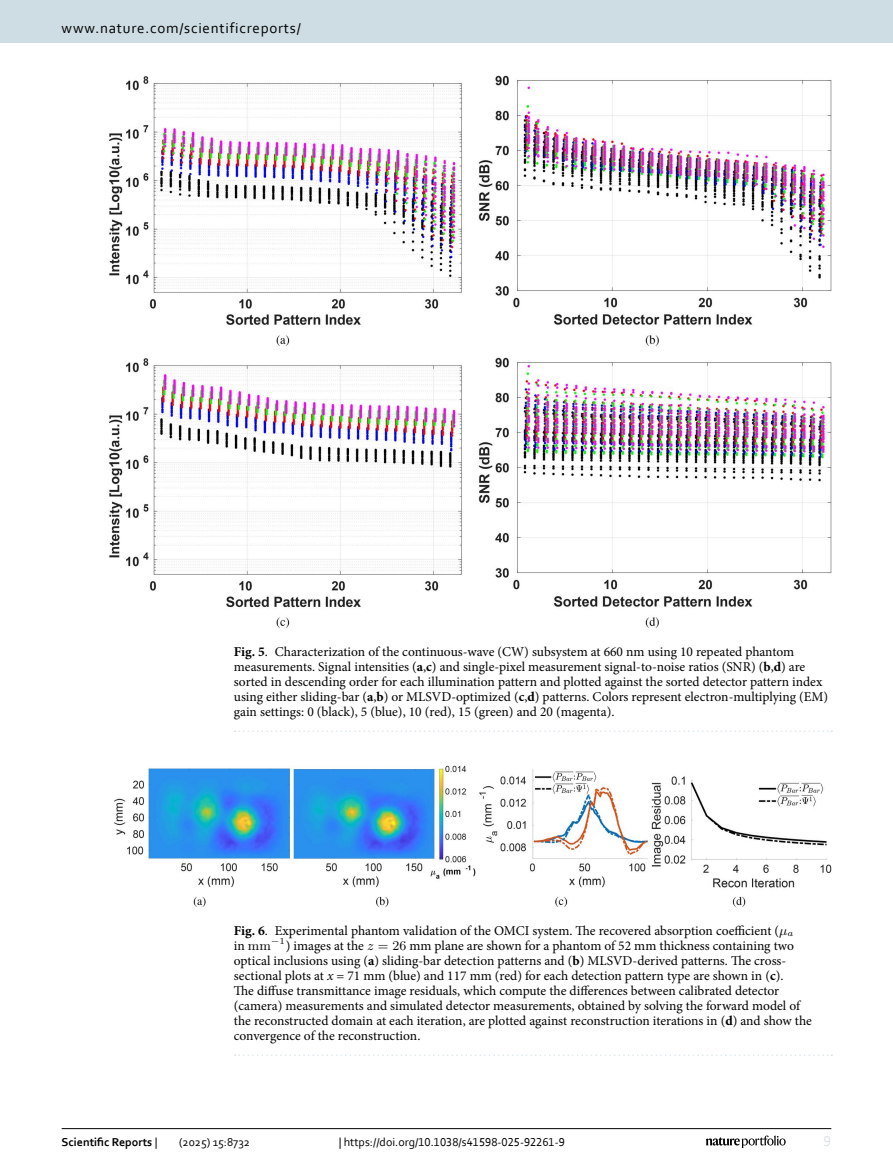
<style>
.page{position:relative;width:893px;height:1174px;background:#fff}
.page>*{position:absolute;margin:0;border:0;box-sizing:border-box;transform-origin:0 0}
.t1{font:15px "Corbel";letter-spacing:.05em;color:#000}
.t2{font:15px "Corbel";color:#d9e4eb}
.Figure_Caption{font:13.5px/15px "Minion Pro";color:#000}
.t3{font:12px "Corbel";color:#000}
.t4{font:700 12px "Corbel";color:#000}
.s1{font-weight:700}
.s2{font-family:"LM Math Italic 9"}
.s3{font-family:"SFRM0900"}
.s4{font-family:"LM Roman 9"}
.s5{font-style:italic}
.s6{font-weight:400}
</style>
<div class="page">
<img style="left:114px;top:765px;width:717px;height:142px">
<svg style="left:235px;top:1054px;width:597px;height:2px"></svg>
<img style="left:109px;top:76px;width:722px;height:552px">
<svg style="left:235px;top:730px;width:597px;height:2px"></svg>
<hr style="left:62px;top:1128px;width:769px;height:1px;background:#000">
<svg style="left:706px;top:1135px;width:80px;height:12px"></svg>
<div style="left:0;top:0;width:893px;height:43px;background:#cedde4"></div>
<p class="t1" style="left:62px;top:18px;width:241px">www.nature.com/scientificreports/</p>
<p class="Figure_Caption" style="left:234px;top:644px;width:596px"><span class="s1">Fig. 5</span>. Characterization of the continuous-wave (CW) subsystem at 660 nm using 10 repeated phantom measurements. Signal intensities (<span class="s1">a</span>,<span class="s1">c</span>) and single-pixel measurement signal-to-noise ratios (SNR) (<span class="s1">b</span>,<span class="s1">d</span>) are sorted in descending order for each illumination pattern and plotted against the sorted detector pattern index using either sliding-bar (<span class="s1">a</span>,<span class="s1">b</span>) or MLSVD-optimized (<span class="s1">c</span>,<span class="s1">d</span>) patterns. Colors represent electron-multiplying (EM) gain settings: 0 (black), 5 (blue), 10 (red), 15 (green) and 20 (magenta).</p>
<p class="Figure_Caption" style="left:234px;top:923px;width:580px"><span class="s1">Fig. 6</span>. Experimental phantom validation of the OMCI system. The recovered absorption coefficient (<span class="s2">µ</span><sub>a<br></sub>in <span class="s3">mm</span>−<sup>1</sup>) images at the <span class="s2">z</span> <span class="s4">= 26</span> mm plane are shown for a phantom of 52 mm thickness containing two optical inclusions using (<span class="s1">a</span>) sliding-bar detection patterns and (<span class="s1">b</span>) MLSVD-derived patterns. The cross&shy;sectional plots at <span class="s5">x</span> = 71 mm (blue) and 117 mm (red) for each detection pattern type are shown in (<span class="s1">c</span>).<br>The diffuse transmittance image residuals, which compute the differences between calibrated detector (camera) measurements and simulated detector measurements, obtained by solving the forward model of the reconstructed domain at each iteration, are plotted against reconstruction iterations in (<span class="s1">d</span>) and show the convergence of the reconstruction.</p>
<p class="t4" style="left:62px;top:1134px;width:97px">Scientific Reports <span class="s6">|</span></p>
<p class="t3" style="left:179px;top:1134px;width:72px">(2025) 15:8732</p>
<p class="t3" style="left:339px;top:1134px;width:228px">| https://doi.org/10.1038/s41598-025-92261-9</p>
<p class="t2" style="left:824px;top:1132px;width:9px">9</p>
</div>
